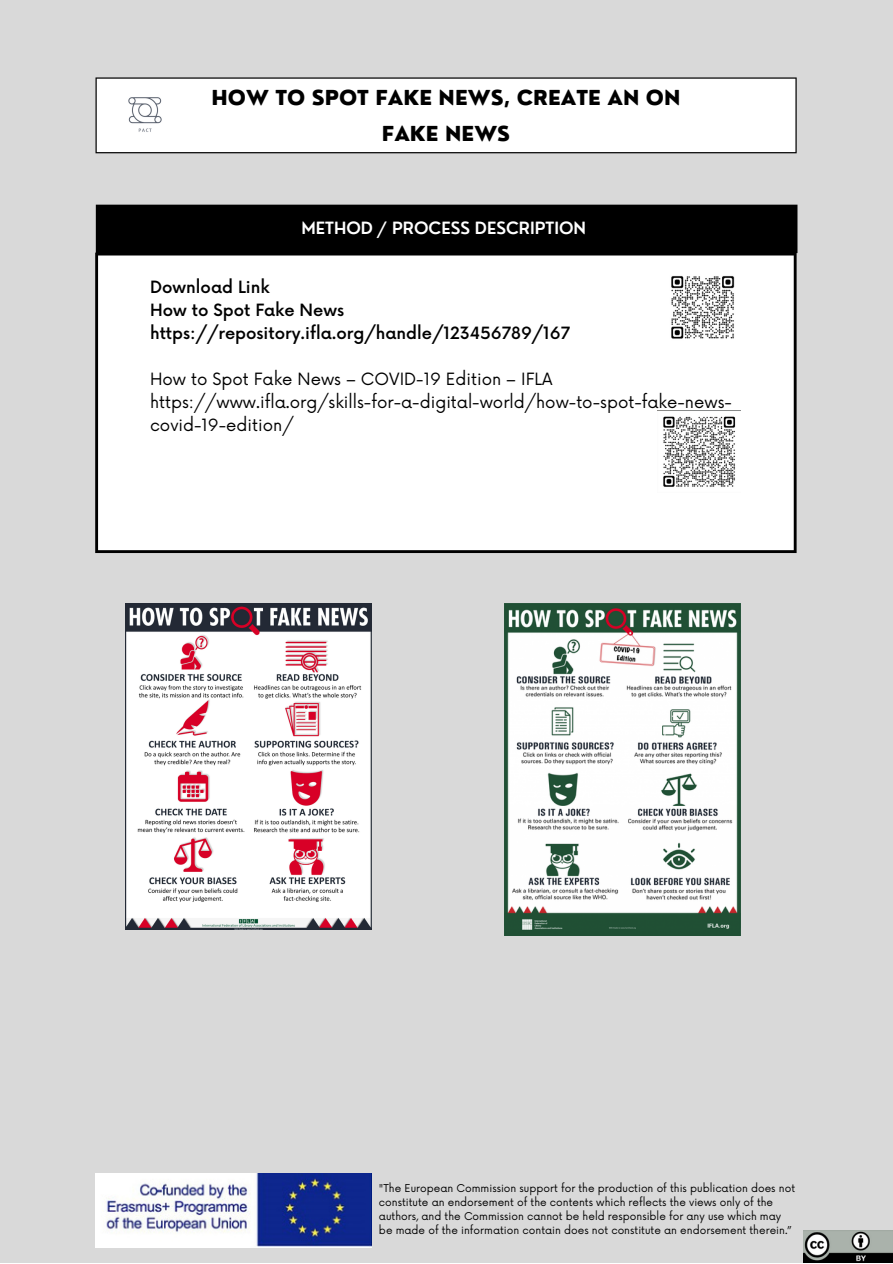
<style>
.page{position:relative;width:893px;height:1264px;background:#fff}
.page>*{position:absolute;margin:0;border:0;box-sizing:border-box;transform-origin:0 0}
.t1{font:800 20.1px/36px "Nourd";color:#000;text-align:center}
.t2{font:16.5px/23px "Now";color:#000}
.t3{font:500 16.5px/23px "Now";color:#000}
.t4{font:600 16.5px "Nourd";color:#fff}
.t5{font:10.5px/14px "Now";color:#000}
</style>
<div class="page">
<div style="left:0;top:0;width:892px;height:1262px;background:#d9d9d9"></div>
<div style="left:96px;top:78px;width:700px;height:75px;background:#fff"></div>
<hr style="left:95px;top:79px;width:2px;height:73px;background:#000">
<hr style="left:795px;top:79px;width:1px;height:73px;background:#000">
<hr style="left:97px;top:152px;width:698px;height:1px;background:#000">
<hr style="left:97px;top:77px;width:698px;height:2px;background:#000">
<img style="left:128px;top:97px;width:34px;height:35px">
<img style="left:96px;top:1173px;width:275px;height:74px">
<div style="left:97px;top:206px;width:698px;height:45px;background:#000"></div>
<hr style="left:96px;top:208px;width:3px;height:42px;background:#000">
<hr style="left:794px;top:208px;width:3px;height:42px;background:#000">
<hr style="left:99px;top:250px;width:695px;height:3px;background:#000">
<hr style="left:99px;top:205px;width:695px;height:3px;background:#000">
<div style="left:97px;top:254px;width:698px;height:297px;background:#fff"></div>
<hr style="left:95px;top:255px;width:3px;height:295px;background:#000">
<hr style="left:793px;top:255px;width:3px;height:295px;background:#000">
<hr style="left:98px;top:550px;width:695px;height:3px;background:#000">
<svg style="left:793px;top:250px;width:4px;height:5px"></svg>
<svg style="left:95px;top:250px;width:4px;height:5px"></svg>
<hr style="left:98px;top:253px;width:695px;height:2px;background:#000">
<img style="left:126px;top:603px;width:245px;height:326px">
<img style="left:505px;top:603px;width:235px;height:332px">
<img style="left:658px;top:410px;width:82px;height:77px">
<img style="left:671px;top:276px;width:64px;height:63px">
<img style="left:803px;top:1230px;width:89px;height:32px">
<h1 class="t1" style="left:212px;top:80px;width:470px">HOW TO SPOT FAKE NEWS, CREATE AN ON<br>FAKE NEWS</h1>
<h2 class="t4" style="left:301px;top:218px;width:286px">METHOD / PROCESS DESCRIPTION</h2>
<h2 class="t3" style="left:150px;top:276px;width:421px">Download Link<br>How to Spot Fake News https://repository.ifla.org/handle/123456789/167</h2>
<h2 class="t2" style="left:150px;top:368px;width:583px">How to Spot Fake News – COVID-19 Edition – IFLA https://www.ifla.org/skills-for-a-digital-world/how-to-spot-fake-news&shy;covid-19-edition/</h2>
<p class="t5" style="left:379px;top:1182px;width:417px">"The European Commission support for the production of this publication does not constitute an endorsement of the contents which reflects the views only of the authors, and the Commission cannot be held responsible for any use which may be made of the information contain does not constitute an endorsement therein.”</p>
</div>
